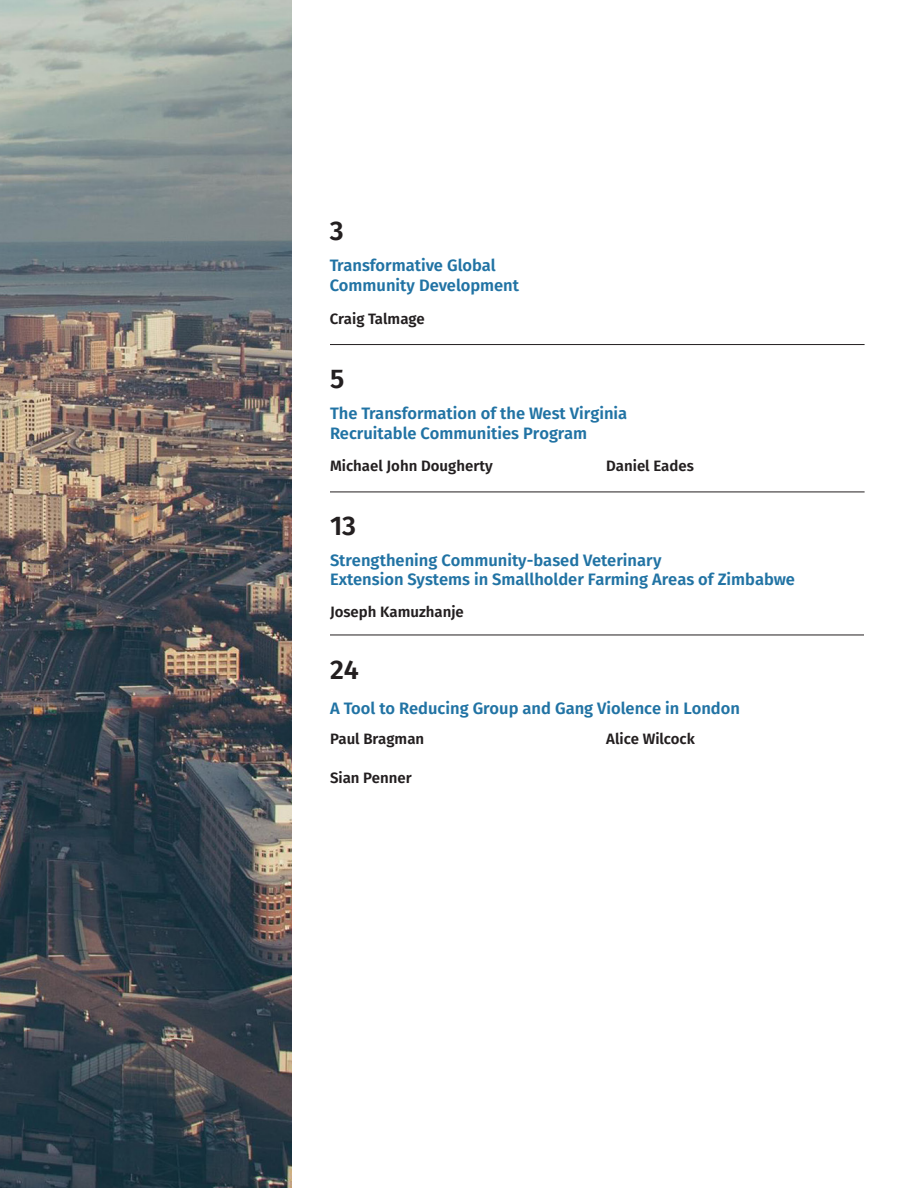
<style>
.page{position:relative;width:918px;height:1188px;background:#fff}
.page>*{position:absolute;margin:0;border:0;box-sizing:border-box;transform-origin:0 0}
.t1{font:600 27px "Fira Sans";color:#231f20}
.t2{font:600 16.5px/19.8px "Fira Sans";color:#2173a4}
.t3{font:600 15px "Fira Sans";color:#231f20}
</style>
<div class="page">
<hr style="left:330px;top:492px;width:535px;height:1px;background:#231f20">
<hr style="left:330px;top:344px;width:535px;height:1px;background:#231f20">
<hr style="left:330px;top:635px;width:534px;height:1px;background:#231f20">
<img style="left:0;top:0;width:292px;height:1188px">
<h1 class="t1" style="left:330px;top:208px;width:15px">3</h1>
<p class="t2" style="left:330px;top:254px;width:191px">Transformative Global<br>Community Development</p>
<p class="t3" style="left:330px;top:306px;width:97px">Craig Talmage</p>
<h1 class="t1" style="left:330px;top:356px;width:16px">5</h1>
<p class="t2" style="left:330px;top:402px;width:299px">The Transformation of the West Virginia<br>Recruitable Communities Program</p>
<p class="t3" style="left:330px;top:454px;width:164px">Michael John Dougherty</p>
<p class="t3" style="left:606px;top:454px;width:89px">Daniel Eades</p>
<h1 class="t1" style="left:330px;top:503px;width:28px">13</h1>
<p class="t2" style="left:330px;top:549px;width:467px">Strengthening Community-based Veterinary<br>Extension Systems in Smallholder Farming Areas of Zimbabwe</p>
<p class="t3" style="left:330px;top:600px;width:135px">Joseph Kamuzhanje</p>
<h1 class="t1" style="left:330px;top:647px;width:30px">24</h1>
<p class="t2" style="left:330px;top:697px;width:412px">A Tool to Reducing Group and Gang Violence in London</p>
<p class="t3" style="left:330px;top:727px;width:96px">Paul Bragman</p>
<p class="t3" style="left:330px;top:766px;width:83px">Sian Penner</p>
<p class="t3" style="left:606px;top:727px;width:90px">Alice Wilcock</p>
</div>
